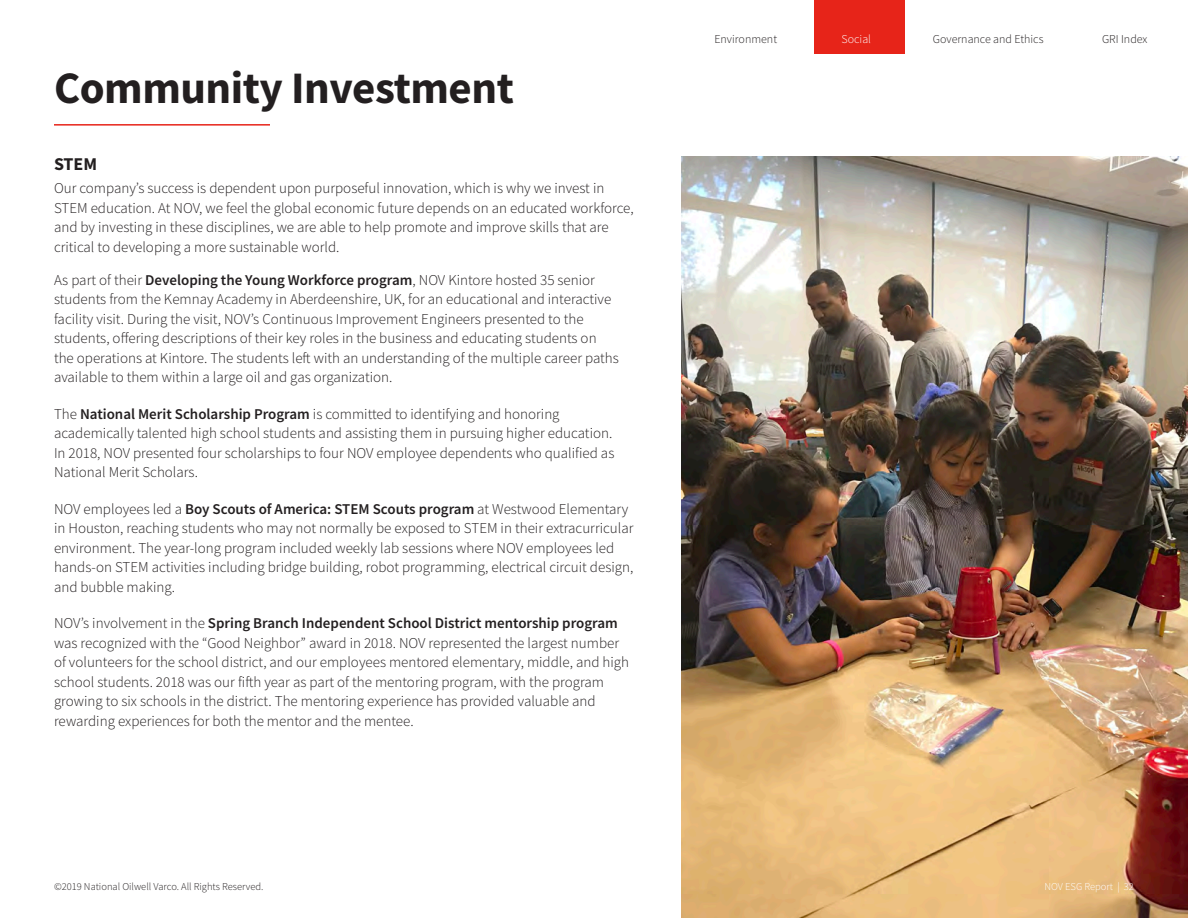
<style>
.page{position:relative;width:1188px;height:918px;background:#fff}
.page>*{position:absolute;margin:0;border:0;box-sizing:border-box;transform-origin:0 0}
.t1{font:700 45px "Source Sans Pro";letter-spacing:-.01em;color:#231f20}
.t2{font:700 18px "Source Sans Pro";color:#231f20}
.t3{font:300 15px/19.5px "Source Sans Pro";color:#231f20}
.t4{font:300 12px "Source Sans Pro";color:#231f20}
.t5{font:300 12px "Source Sans Pro";color:#fff}
.t6{font:300 10.5px "Source Sans Pro";color:#231f20}
.t7{font:300 10.5px "Source Sans Pro";color:#fff}
.s1{font-weight:600}
</style>
<div class="page">
<img style="left:682px;top:156px;width:506px;height:762px">
<hr style="left:54px;top:124px;width:216px;height:2px;background:#e72419">
<div style="left:814px;top:0;width:91px;height:53px;background:#e72419"></div>
<h1 class="t1" style="left:54px;top:57px;width:462px">Community Investment</h1>
<p class="t2" style="left:54px;top:152px;width:45px">STEM</p>
<p class="t3" style="left:54px;top:178px;width:581px">Our company’s success is dependent upon purposeful innovation, which is why we invest in STEM education. At NOV, we feel the global economic future depends on an educated workforce, and by investing in these disciplines, we are able to help promote and improve skills that are critical to developing a more sustainable world.</p>
<p class="t3" style="left:54px;top:270px;width:566px">As part of their <span class="s1">Developing the Young Workforce program</span>, NOV Kintore hosted 35 senior students from the Kemnay Academy in Aberdeenshire, UK, for an educational and interactive facility visit. During the visit, NOV’s Continuous Improvement Engineers presented to the students, offering descriptions of their key roles in the business and educating students on the operations at Kintore. The students left with an understanding of the multiple career paths available to them within a large oil and gas organization.</p>
<p class="t3" style="left:54px;top:404px;width:562px">The <span class="s1">National Merit Scholarship Program</span> is committed to identifying and honoring academically talented high school students and assisting them in pursuing higher education.<br>In 2018, NOV presented four scholarships to four NOV employee dependents who qualified as National Merit Scholars.</p>
<p class="t3" style="left:54px;top:499px;width:581px">NOV employees led a <span class="s1">Boy Scouts of America: STEM Scouts program</span> at Westwood Elementary in Houston, reaching students who may not normally be exposed to STEM in their extracurricular environment. The year-long program included weekly lab sessions where NOV employees led hands-on STEM activities including bridge building, robot programming, electrical circuit design, and bubble making.</p>
<p class="t3" style="left:54px;top:614px;width:577px">NOV’s involvement in the <span class="s1">Spring Branch Independent School District mentorship program </span>was recognized with the “Good Neighbor” award in 2018. NOV represented the largest number of volunteers for the school district, and our employees mentored elementary, middle, and high school students. 2018 was our fifth year as part of the mentoring program, with the program growing to six schools in the district. The mentoring experience has provided valuable and rewarding experiences for both the mentor and the mentee.</p>
<p class="t4" style="left:714px;top:32px;width:64px">Environment</p>
<p class="t5" style="left:842px;top:32px;width:31px">Social</p>
<p class="t4" style="left:933px;top:32px;width:112px">Governance and Ethics</p>
<p class="t4" style="left:1102px;top:32px;width:47px">GRI Index</p>
<p class="t6" style="left:54px;top:880px;width:211px">©2019 National Oilwell Varco. All Rights Reserved.</p>
<p class="t7" style="left:1045px;top:880px;width:91px">NOV ESG Report | 32</p>
</div>
